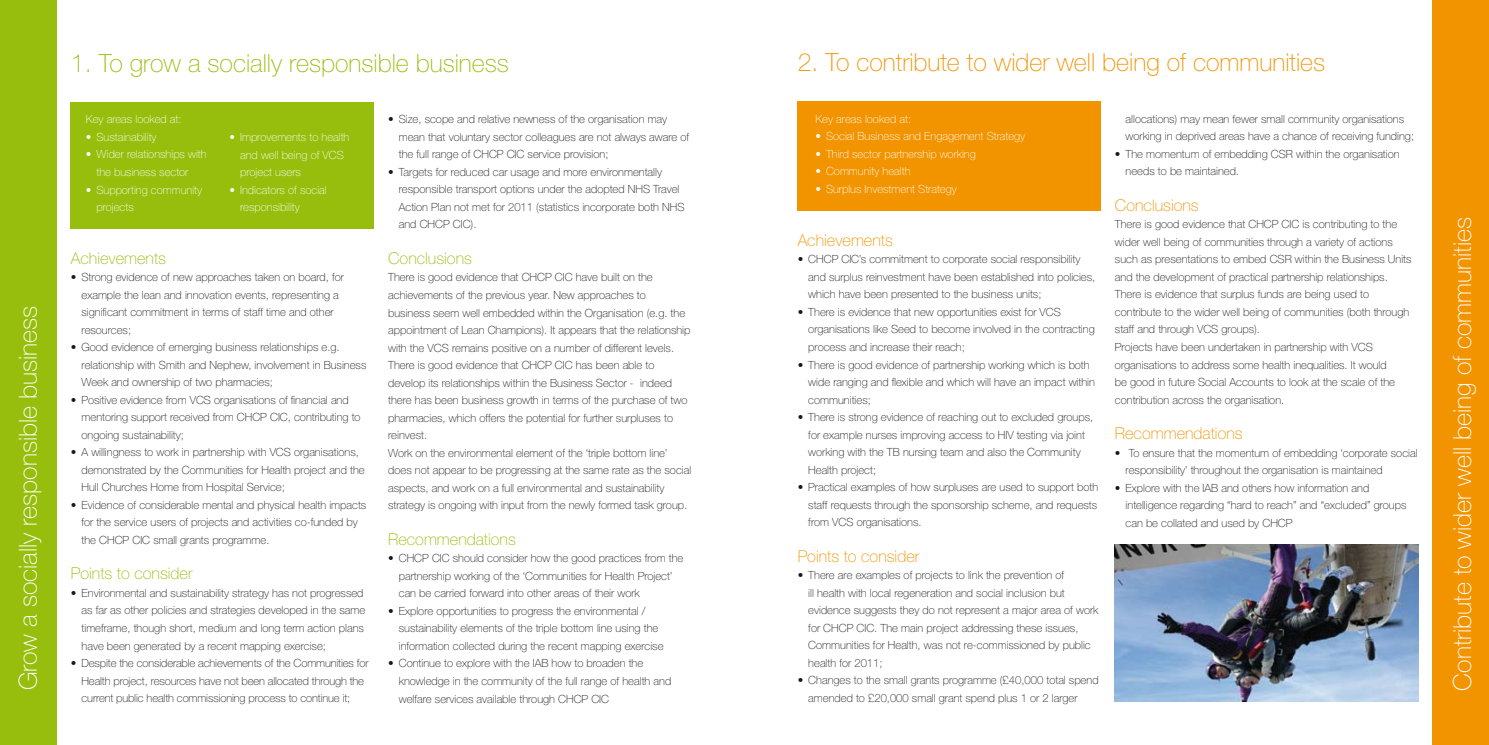
<style>
.page{position:relative;width:1489px;height:745px;background:#fff}
.page>*{position:absolute;margin:0;border:0;box-sizing:border-box;transform-origin:0 0}
.t1{font:100 25px "Helvetica Neue";color:#fff}
.t2{font:100 25px "Helvetica Neue";color:#f29400}
.t3{font:100 25px "Helvetica Neue";color:#97be0d}
.t4{font:100 16.25px "Helvetica Neue";color:#97be0d}
.t5{font:100 16.25px "Helvetica Neue";color:#f29400}
.t6{font:100 11.25px/17.5px "Helvetica Neue";color:#1a171b}
.t7{font:100 11.25px/17.5px "Helvetica Neue";color:#fff}
</style>
<div class="page">
<img style="left:1114px;top:544px;width:303px;height:157px">
<div style="left:71px;top:102px;width:303px;height:127px;background:#97be0d"></div>
<div style="left:1431px;top:0;width:57px;height:744px;background:#f29400"></div>
<div style="left:0;top:0;width:57px;height:744px;background:#97be0d"></div>
<div style="left:797px;top:101px;width:303px;height:110px;background:#f29400"></div>
<h1 class="t1" style="left:14px;top:690px;width:386px;rotate:-90deg">Grow a socially responsible business</h1>
<h1 class="t3" style="left:71px;top:49px;width:439px">1. To grow a socially responsible business</h1>
<p class="t7" style="left:86px;top:111px;width:97px">Key areas looked at:</p>
<p class="t7" style="left:86px;top:128px;width:72px">• Sustainability</p>
<p class="t7" style="left:96px;top:146px;width:112px;text-indent:-11px">• Wider relationships with the business sector</p>
<p class="t7" style="left:96px;top:181px;width:107px;text-indent:-11px">• Supporting community projects</p>
<p class="t7" style="left:240px;top:128px;width:111px;text-indent:-11px">• Improvements to health and well being of VCS project users</p>
<p class="t7" style="left:240px;top:181px;width:88px;text-indent:-11px">• Indicators of social responsibility</p>
<h2 class="t4" style="left:71px;top:248px;width:97px">Achievements</h2>
<p class="t6" style="left:81px;top:268px;width:264px;text-indent:-11px">• Strong evidence of new approaches taken on board, for example the lean and innovation events, representing a significant commitment in terms of staff time and other resources;</p>
<p class="t6" style="left:81px;top:338px;width:286px;text-indent:-11px">• Good evidence of emerging business relationships e.g. relationship with Smith and Nephew, involvement in Business<br>Week and ownership of two pharmacies;</p>
<p class="t6" style="left:81px;top:391px;width:280px;text-indent:-11px">• Positive evidence from VCS organisations of financial and mentoring support received from CHCP CIC, contributing to ongoing sustainability;</p>
<p class="t6" style="left:81px;top:443px;width:285px;text-indent:-11px">• A willingness to work in partnership with VCS organisations, demonstrated by the Communities for Health project and the<br>Hull Churches Home from Hospital Service;</p>
<p class="t6" style="left:81px;top:496px;width:286px;text-indent:-11px">• Evidence of considerable mental and physical health impacts for the service users of projects and activities co-funded by the CHCP CIC small grants programme.</p>
<h2 class="t4" style="left:71px;top:564px;width:123px">Points to consider</h2>
<p class="t6" style="left:81px;top:584px;width:285px;text-indent:-11px">• Environmental and sustainability strategy has not progressed as far as other policies and strategies developed in the same timeframe, though short, medium and long term action plans have been generated by a recent mapping exercise;</p>
<p class="t6" style="left:81px;top:654px;width:288px;text-indent:-11px">• Despite the considerable achievements of the Communities for<br>Health project, resources have not been allocated through the current public health commissioning process to continue it;</p>
<p class="t6" style="left:399px;top:110px;width:292px;text-indent:-11px">• Size, scope and relative newness of the organisation may mean that voluntary sector colleagues are not always aware of the full range of CHCP CIC service provision;</p>
<p class="t6" style="left:399px;top:163px;width:287px;text-indent:-11px">• Targets for reduced car usage and more environmentally responsible transport options under the adopted NHS Travel Action Plan not met for 2011 (statistics incorporate both NHS and CHCP CIC).</p>
<h2 class="t4" style="left:388px;top:249px;width:85px">Conclusions</h2>
<p class="t6" style="left:388px;top:268px;width:304px">There is good evidence that CHCP CIC have built on the achievements of the previous year. New approaches to<br>business seem well embedded within the Organisation (e.g. the appointment of Lean Champions). It appears that the relationship with the VCS remains positive on a number of different levels.<br>There is good evidence that CHCP CIC has been able to develop its relationships within the Business Sector - indeed there has been business growth in terms of the purchase of two pharmacies, which offers the potential for further surpluses to reinvest.<br>Work on the environmental element of the ‘triple bottom line’ does not appear to be progressing at the same rate as the social aspects, and work on a full environmental and sustainability strategy is ongoing with input from the newly formed task group.</p>
<h2 class="t4" style="left:388px;top:529px;width:129px">Recommendations</h2>
<p class="t6" style="left:399px;top:549px;width:286px;text-indent:-11px">• CHCP CIC should consider how the good practices from the partnership working of the ‘Communities for Health Project’ can be carried forward into other areas of their work</p>
<p class="t6" style="left:399px;top:601px;width:266px;text-indent:-11px">• Explore opportunities to progress the environmental / sustainability elements of the triple bottom line using the information collected during the recent mapping exercise</p>
<p class="t6" style="left:399px;top:654px;width:274px;text-indent:-11px">• Continue to explore with the IAB how to broaden the knowledge in the community of the full range of health and welfare services available through CHCP CIC</p>
<h1 class="t2" style="left:797px;top:48px;width:529px">2. To contribute to wider well being of communities</h1>
<p class="t7" style="left:815px;top:110px;width:97px">Key areas looked at:</p>
<p class="t7" style="left:815px;top:127px;width:211px">• Social Business and Engagement Strategy</p>
<p class="t7" style="left:815px;top:145px;width:162px">• Third sector partnership working</p>
<p class="t7" style="left:815px;top:162px;width:97px">• Community health</p>
<p class="t7" style="left:815px;top:180px;width:143px">• Surplus Investment Strategy</p>
<h2 class="t5" style="left:797px;top:231px;width:97px">Achievements</h2>
<p class="t6" style="left:808px;top:250px;width:288px;text-indent:-11px">• CHCP CIC’s commitment to corporate social responsibility and surplus reinvestment have been established into policies, which have been presented to the business units;</p>
<p class="t6" style="left:808px;top:303px;width:288px;text-indent:-11px">• There is evidence that new opportunities exist for VCS organisations like Seed to become involved in the contracting process and increase their reach;</p>
<p class="t6" style="left:808px;top:355px;width:288px;text-indent:-11px">• There is good evidence of partnership working which is both wide ranging and flexible and which will have an impact within communities;</p>
<p class="t6" style="left:808px;top:408px;width:286px;text-indent:-11px">• There is strong evidence of reaching out to excluded groups, for example nurses improving access to HIV testing via joint working with the TB nursing team and also the Community Health project;</p>
<p class="t6" style="left:808px;top:478px;width:291px;text-align:justify;text-indent:-11px">• Practical examples of how surpluses are used to support both staff requests through the sponsorship scheme, and requests from VCS organisations.</p>
<h2 class="t5" style="left:797px;top:546px;width:123px">Points to consider</h2>
<p class="t6" style="left:808px;top:566px;width:291px;text-indent:-11px">• There are examples of projects to link the prevention of<br>ill health with local regeneration and social inclusion but evidence suggests they do not represent a major area of work for CHCP CIC. The main project addressing these issues, Communities for Health, was not re-commissioned by public health for 2011;</p>
<p class="t6" style="left:808px;top:671px;width:292px;text-indent:-11px">• Changes to the small grants programme (£40,000 total spend amended to £20,000 small grant spend plus 1 or 2 larger</p>
<p class="t6" style="left:1125px;top:110px;width:290px">allocations) may mean fewer small community organisations working in deprived areas have a chance of receiving funding;</p>
<p class="t6" style="left:1125px;top:145px;width:275px;text-indent:-11px">• The momentum of embedding CSR within the organisation needs to be maintained.</p>
<h2 class="t5" style="left:1114px;top:196px;width:85px">Conclusions</h2>
<p class="t6" style="left:1114px;top:215px;width:298px">There is good evidence that CHCP CIC is contributing to the wider well being of communities through a variety of actions such as presentations to embed CSR within the Business Units and the development of practical partnership relationships.<br>There is evidence that surplus funds are being used to contribute to the wider well being of communities (both through staff and through VCS groups).<br>Projects have been undertaken in partnership with VCS organisations to address some health inequalities. It would<br>be good in future Social Accounts to look at the scale of the contribution across the organisation.</p>
<h2 class="t5" style="left:1114px;top:424px;width:129px">Recommendations</h2>
<p class="t6" style="left:1125px;top:443px;width:293px;text-indent:-11px">• To ensure that the momentum of embedding ‘corporate social responsibility’ throughout the organisation is maintained</p>
<p class="t6" style="left:1125px;top:478px;width:282px;text-indent:-11px">• Explore with the IAB and others how information and intelligence regarding “hard to reach” and “excluded” groups can be collated and used by CHCP</p>
<h1 class="t1" style="left:1447px;top:690px;width:475px;rotate:-90deg">Contribute to wider well being of communities</h1>
</div>
